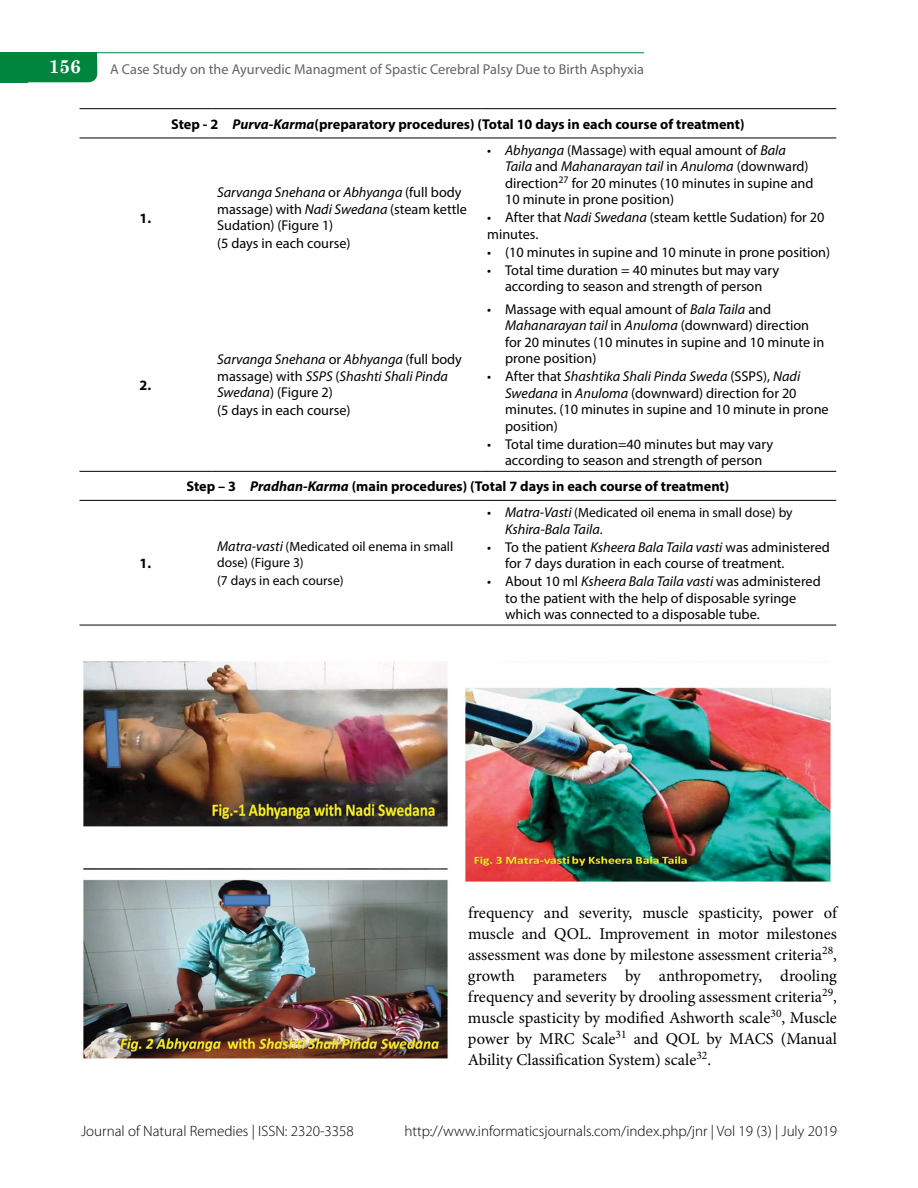
<style>
.page{position:relative;width:918px;height:1188px;background:#fff}
.page>*{position:absolute;margin:0;border:0;box-sizing:border-box;transform-origin:0 0}
.t1{font:700 18.75px "Century Schoolbook";color:#fff}
.t2{font:16.5px/21px "Minion Pro";color:#000;text-align:justify}
.t3{font:300 15px "Myriad Pro";color:#000}
.t4{font:14.25px/16.5px "Myriad Pro";color:#000}
.t5{font:700 14.25px "Myriad Pro";color:#000}
.t6{font:italic 14.25px/16.5px "Myriad Pro";color:#000}
.t7{font:14.25px "Myriad Pro";color:#636466}
.t8{font:13.5px/16.5px "Myriad Pro";color:#000}
.s1{font-style:italic}
.s2{font-style:normal}
.s3{font-style:italic;font-size:14.25px}
.s4{font-size:14.25px}
.s5{font-style:normal;font-size:13.5px}
</style>
<div class="page">
<svg style="left:0;top:67px;width:97px;height:15px"></svg>
<div style="left:0;top:53px;width:97px;height:14px;background:#00853f"></div>
<div style="left:0;top:68px;width:28px;height:14px;background:#00853f"></div>
<hr style="left:0;top:52px;width:644px;height:1px;background:#00853f">
<img style="left:83px;top:661px;width:365px;height:166px">
<img style="left:83px;top:868px;width:366px;height:191px">
<img style="left:464px;top:687px;width:368px;height:195px">
<hr style="left:80px;top:625px;width:131px;height:1px;background:#000">
<hr style="left:211px;top:625px;width:270px;height:1px;background:#000">
<hr style="left:481px;top:625px;width:355px;height:1px;background:#000">
<hr style="left:80px;top:108px;width:131px;height:1px;background:#000">
<hr style="left:211px;top:108px;width:270px;height:1px;background:#000">
<hr style="left:481px;top:108px;width:355px;height:1px;background:#000">
<hr style="left:80px;top:138px;width:131px;height:1px;background:#000">
<hr style="left:211px;top:138px;width:270px;height:1px;background:#000">
<hr style="left:481px;top:138px;width:355px;height:1px;background:#000">
<hr style="left:80px;top:471px;width:131px;height:1px;background:#000">
<hr style="left:211px;top:471px;width:270px;height:1px;background:#000">
<hr style="left:481px;top:471px;width:355px;height:1px;background:#000">
<hr style="left:80px;top:500px;width:131px;height:1px;background:#000">
<hr style="left:211px;top:500px;width:270px;height:1px;background:#000">
<hr style="left:481px;top:500px;width:355px;height:1px;background:#000">
<h1 class="t1" style="left:49px;top:52px;width:34px">156</h1>
<p class="t7" style="left:110px;top:61px;width:535px">A Case Study on the Ayurvedic Managment of Spastic Cerebral Palsy Due to Birth Asphyxia</p>
<p class="t5" style="left:140px;top:209px;width:13px">1.</p>
<p class="t5" style="left:140px;top:375px;width:13px">2.</p>
<p class="t5" style="left:140px;top:554px;width:13px">1.</p>
<p class="t5" style="left:171px;top:115px;width:575px">Step - 2 <span class="s1">Purva-Karma</span>(preparatory procedures) (Total 10 days in each course of treatment)</p>
<p class="t4" style="left:217px;top:184px;width:251px"><span class="s1">Sarvanga Snehana</span> or <span class="s1">Abhyanga</span> (full body massage) with <span class="s1">Nadi Swedana</span> (steam kettle<br>Sudation) (Figure 1)</p>
<p class="t4" style="left:217px;top:235px;width:135px">(5 days in each course)</p>
<p class="t4" style="left:505px;top:141px;width:310px;text-indent:-18px">• <span class="s1">Abhyanga</span> (Massage) with equal amount of <span class="s1">Bala Taila</span> and <span class="s1">Mahanarayan tail</span> in <span class="s1">Anuloma</span> (downward) direction<sup>27</sup> for 20 minutes (10 minutes in supine and 10 minute in prone position)</p>
<p class="t4" style="left:487px;top:209px;width:339px">• After that <span class="s1">Nadi Swedana</span> (steam kettle Sudation) for 20 minutes.</p>
<p class="t4" style="left:487px;top:243px;width:345px">• (10 minutes in supine and 10 minute in prone position)</p>
<p class="t4" style="left:487px;top:261px;width:294px;text-align:center">• Total time duration = 40 minutes but may vary according to season and strength of person</p>
<p class="t4" style="left:505px;top:301px;width:321px;text-indent:-18px">• Massage with equal amount of <span class="s1">Bala Taila</span> and <span class="s1">Mahanarayan tail</span> in <span class="s1">Anuloma</span> (downward) direction for 20 minutes (10 minutes in supine and 10 minute in prone position)</p>
<p class="t4" style="left:505px;top:368px;width:325px;text-indent:-18px">• After that <span class="s1">Shashtika Shali Pinda Sweda</span> (SSPS), <span class="s1">Nadi Swedana</span> in <span class="s1">Anuloma</span> (downward) direction for 20 minutes. (10 minutes in supine and 10 minute in prone position)</p>
<p class="t4" style="left:487px;top:436px;width:288px;text-align:center">• Total time duration=40 minutes but may vary according to season and strength of person</p>
<p class="t5" style="left:186px;top:477px;width:544px">Step – 3 <span class="s1">Pradhan-Karma</span> (main procedures) (Total 7 days in each course of treatment)</p>
<p class="t6" style="left:217px;top:351px;width:246px">Sarvanga Snehana <span class="s2">or</span> Abhyanga <span class="s2">(full body massage) with</span> SSPS <span class="s2">(</span>Shashti Shali Pinda<br>Swedana<span class="s2">) (Figure 2)</span></p>
<p class="t4" style="left:217px;top:402px;width:135px">(5 days in each course)</p>
<p class="t8" style="left:217px;top:538px;width:238px"><span class="s3">Matra-vasti</span> (Medicated oil enema in small dose) (Figure 3)</p>
<p class="t8" style="left:217px;top:572px;width:128px">(7 days in each course)</p>
<p class="t8" style="left:487px;top:504px;width:307px"><span class="s4">•</span> <span class="s3">Matra-Vasti</span> (Medicated oil enema in small dose) by</p>
<p class="t6" style="left:505px;top:520px;width:99px">Kshira-Bala Taila<span class="s5">.</span></p>
<p class="t4" style="left:505px;top:538px;width:326px;text-indent:-18px">• To the patient <span class="s1">Ksheera Bala Taila vasti</span> was administered for 7 days duration in each course of treatment.</p>
<p class="t4" style="left:505px;top:573px;width:317px;text-indent:-18px">• About 10 ml <span class="s1">Ksheera Bala Taila vasti</span> was administered to the patient with the help of disposable syringe which was connected to a disposable tube.</p>
<p class="t2" style="left:468px;top:902px;width:371px">frequency and severity, muscle spasticity, power of muscle and QOL. Improvement in motor milestones assessment was done by milestone assessment criteria<sup>28</sup>, growth parameters by anthropometry, drooling frequency and severity by drooling assessment criteria<sup>29</sup>, muscle spasticity by modified Ashworth scale<sup>30</sup>, Muscle power by MRC Scale<sup>31</sup> and QOL by MACS (Manual Ability Classification System) scale<sup>32</sup>.</p>
<p class="t3" style="left:81px;top:1122px;width:274px">Journal of Natural Remedies | ISSN: 2320-3358</p>
<p class="t3" style="left:404px;top:1122px;width:434px">http://www.informaticsjournals.com/index.php/jnr | Vol 19 (3) | July 2019</p>
</div>
